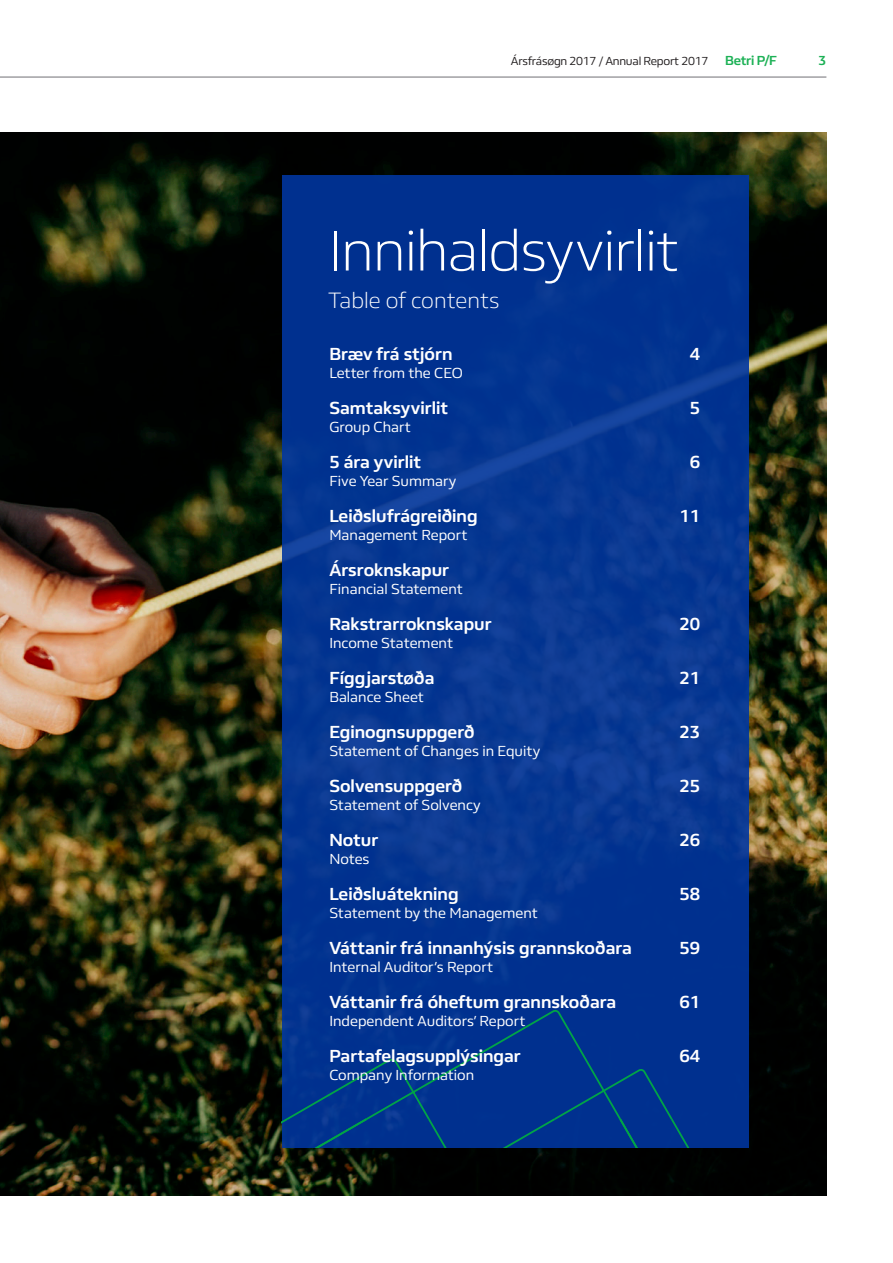
<style>
.page{position:relative;width:893px;height:1263px;background:#fff}
.page>*{position:absolute;margin:0;border:0;box-sizing:border-box;transform-origin:0 0}
.t1{font:300 59.4px "FS Hackney";letter-spacing:-.02em;color:#fff}
.t2{font:300 22.95px "FS Hackney";color:#fff}
.Index_FO{font:700 18px "FS Hackney";color:#fff}
.Index_EN{font:15px "FS Hackney";color:#fff}
.t3{font:700 13.5px "FS Hackney";letter-spacing:-.02em;color:#1db156}
.t4{font:12px "FS Hackney";letter-spacing:-.02em;color:#231f20}
</style>
<div class="page">
<hr style="left:0;top:77px;width:826px;height:1px;background:#717074">
<img style="left:0;top:132px;width:826px;height:1063px">
<svg style="left:282px;top:176px;width:466px;height:972px;fill:#023490"></svg>
<div style="left:282px;top:1008px;width:431px;height:140px;background:#00308f"></div>
<p class="t4" style="left:511px;top:53px;width:199px">Ársfrásøgn 2017 / Annual Report 2017</p>
<p class="t3" style="left:725px;top:51px;width:53px">Betri P/F</p>
<p class="t3" style="left:819px;top:51px;width:9px">3</p>
<p class="t1" style="left:328px;top:211px;width:353px">Innihaldsyvirlit</p>
<p class="t2" style="left:328px;top:285px;width:173px">Table of contents</p>
<p class="Index_FO" style="left:329px;top:342px;width:125px">Bræv frá stjórn</p>
<p class="Index_EN" style="left:329px;top:363px;width:135px">Letter from the CEO</p>
<p class="Index_FO" style="left:329px;top:396px;width:120px">Samtaksyvirlit</p>
<p class="Index_EN" style="left:329px;top:417px;width:83px">Group Chart</p>
<p class="Index_FO" style="left:329px;top:450px;width:93px">5 ára yvirlit</p>
<p class="Index_EN" style="left:329px;top:471px;width:129px">Five Year Summary</p>
<p class="Index_FO" style="left:329px;top:504px;width:150px">Leiðslufrágreiðing</p>
<p class="Index_EN" style="left:329px;top:525px;width:140px">Management Report</p>
<p class="Index_FO" style="left:329px;top:558px;width:121px">Ársroknskapur</p>
<p class="Index_EN" style="left:329px;top:579px;width:135px">Financial Statement</p>
<p class="Index_FO" style="left:329px;top:612px;width:164px">Rakstrarroknskapur</p>
<p class="Index_EN" style="left:329px;top:633px;width:125px">Income Statement</p>
<p class="Index_FO" style="left:329px;top:666px;width:107px">Fíggjarstøða</p>
<p class="Index_EN" style="left:329px;top:687px;width:96px">Balance Sheet</p>
<p class="Index_FO" style="left:329px;top:720px;width:147px">Eginognsuppgerð</p>
<p class="Index_EN" style="left:329px;top:741px;width:212px">Statement of Changes in Equity</p>
<p class="Index_FO" style="left:329px;top:774px;width:135px">Solvensuppgerð</p>
<p class="Index_EN" style="left:329px;top:795px;width:153px">Statement of Solvency</p>
<p class="Index_FO" style="left:329px;top:828px;width:50px">Notur</p>
<p class="Index_EN" style="left:329px;top:849px;width:42px">Notes</p>
<p class="Index_FO" style="left:329px;top:882px;width:131px">Leiðsluátekning</p>
<p class="Index_EN" style="left:329px;top:903px;width:210px">Statement by the Management</p>
<p class="Index_FO" style="left:329px;top:936px;width:304px">Váttanir frá innanhýsis grannskoðara</p>
<p class="Index_EN" style="left:329px;top:957px;width:165px">Internal Auditor’s Report</p>
<p class="Index_FO" style="left:329px;top:990px;width:288px">Váttanir frá óheftum grannskoðara</p>
<p class="Index_EN" style="left:329px;top:1011px;width:198px">Independent Auditors’ Report</p>
<p class="Index_FO" style="left:329px;top:1044px;width:193px">Partafelagsupplýsingar</p>
<p class="Index_EN" style="left:329px;top:1065px;width:146px">Company Information</p>
<p class="Index_FO" style="left:690px;top:342px;width:12px">4</p>
<p class="Index_FO" style="left:690px;top:396px;width:12px">5</p>
<p class="Index_FO" style="left:690px;top:450px;width:12px">6</p>
<p class="Index_FO" style="left:679px;top:504px;width:22px">11</p>
<p class="Index_FO" style="left:679px;top:612px;width:22px">20</p>
<p class="Index_FO" style="left:679px;top:666px;width:22px">21</p>
<p class="Index_FO" style="left:679px;top:720px;width:22px">23</p>
<p class="Index_FO" style="left:679px;top:774px;width:22px">25</p>
<p class="Index_FO" style="left:679px;top:828px;width:22px">26</p>
<p class="Index_FO" style="left:679px;top:882px;width:22px">58</p>
<p class="Index_FO" style="left:679px;top:936px;width:22px">59</p>
<p class="Index_FO" style="left:679px;top:990px;width:22px">61</p>
<p class="Index_FO" style="left:679px;top:1044px;width:22px">64</p>
</div>
